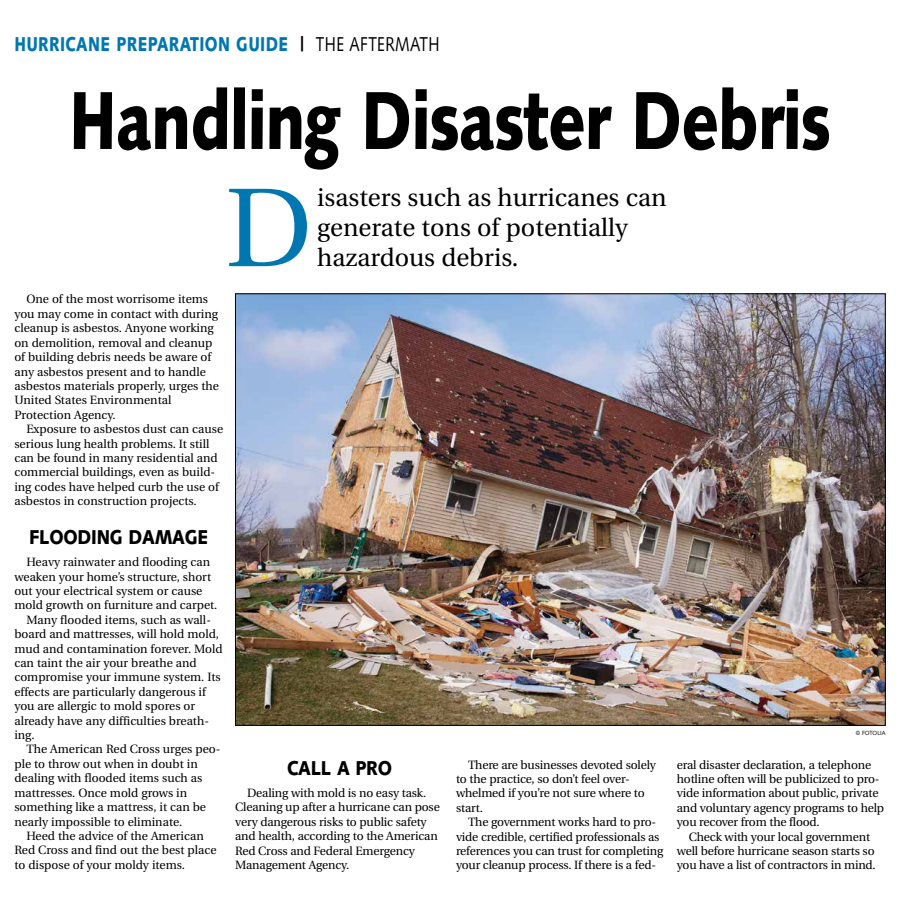
<style>
.page{position:relative;width:900px;height:908px;background:#fff}
.page>*{position:absolute;margin:0;border:0;box-sizing:border-box;transform-origin:0 0}
.t1{font:111.7px "Utopia";color:#0077b1}
.t2{font:900 82px "Syntax";letter-spacing:-.015em;color:#000;scale:.77 1}
.t3{font:25px/30px "Utopia";color:#000}
.t4{font:900 20px "Syntax";letter-spacing:.025em;color:#0077b1;scale:.77 1}
.t5{font:900 20px "Syntax";letter-spacing:-.015em;color:#000;scale:.86 1}
.t6{font:12px/14.4px "Utopia";color:#000}
.t7{font:6px "Syntax";letter-spacing:-.01em;color:#000;scale:.95 1}
.s1{color:#000}
.s2{font-weight:400;color:#000}
</style>
<div class="page">
<img style="left:237px;top:295px;width:647px;height:428px">
<h3 class="t4" style="left:14px;top:32px;width:554px">HURRICANE PREPARATION GUIDE <span class="s1">|</span> <span class="s2">THE AFTERMATH</span></h3>
<h2 class="t2" style="left:69px;top:72px;width:991px">Handling Disaster Debris</h2>
<h1 class="t1" style="left:225px;top:167px;width:89px">D</h1>
<h3 class="t3" style="left:317px;top:183px;width:351px">isasters such as hurricanes can generate tons of potentially hazardous debris.</h3>
<p class="t6" style="left:14px;top:292px;width:206px;text-indent:12px">One of the most worrisome items you may come in contact with during cleanup is asbestos. Anyone working on demolition, removal and cleanup of building debris needs be aware of any asbestos present and to handle asbestos materials properly, urges the<br>United States Environmental<br>Protection Agency.</p>
<p class="t6" style="left:14px;top:422px;width:210px;text-indent:12px">Exposure to asbestos dust can cause serious lung health problems. It still can be found in many residential and commercial buildings, even as build&shy;ing codes have helped curb the use of asbestos in construction projects.</p>
<h3 class="t5" style="left:29px;top:524px;width:210px">FLOODING DAMAGE</h3>
<p class="t6" style="left:26px;top:555px;width:185px">Heavy rainwater and flooding can</p>
<p class="t6" style="left:14px;top:569px;width:198px">weaken your home’s structure, short</p>
<p class="t6" style="left:14px;top:583px;width:190px">out your electrical system or cause</p>
<p class="t6" style="left:14px;top:598px;width:205px">mold growth on furniture and carpet.</p>
<p class="t6" style="left:26px;top:612px;width:186px">Many flooded items, such as wall-</p>
<p class="t6" style="left:14px;top:627px;width:206px">board and mattresses, will hold mold,</p>
<p class="t6" style="left:14px;top:641px;width:210px">mud and contamination forever. Mold</p>
<p class="t6" style="left:14px;top:655px;width:184px">can taint the air your breathe and</p>
<p class="t6" style="left:14px;top:670px;width:208px">compromise your immune system. Its</p>
<p class="t6" style="left:14px;top:684px;width:193px">effects are particularly dangerous if</p>
<p class="t6" style="left:14px;top:699px;width:182px">you are allergic to mold spores or</p>
<p class="t6" style="left:14px;top:713px;width:196px">already have any difficulties breath-</p>
<p class="t6" style="left:14px;top:727px;width:22px">ing.</p>
<p class="t6" style="left:26px;top:742px;width:196px">The American Red Cross urges peo-</p>
<p class="t6" style="left:14px;top:756px;width:185px">ple to throw out when in doubt in</p>
<p class="t6" style="left:14px;top:771px;width:189px">dealing with flooded items such as</p>
<p class="t6" style="left:14px;top:785px;width:174px">mattresses. Once mold grows in</p>
<p class="t6" style="left:14px;top:799px;width:193px">something like a mattress, it can be</p>
<p class="t6" style="left:14px;top:814px;width:169px">nearly impossible to eliminate.</p>
<p class="t6" style="left:26px;top:828px;width:179px">Heed the advice of the American</p>
<p class="t6" style="left:14px;top:843px;width:204px">Red Cross and find out the best place</p>
<p class="t6" style="left:14px;top:857px;width:172px">to dispose of your moldy items.</p>
<h3 class="t5" style="left:287px;top:755px;width:124px">CALL A PRO</h3>
<p class="t6" style="left:235px;top:785px;width:206px;text-indent:12px">Dealing with mold is no easy task.<br>Cleaning up after a hurricane can pose very dangerous risks to public safety and health, according to the American Red Cross and Federal Emergency Management Agency.</p>
<p class="t6" style="left:456px;top:757px;width:202px;text-indent:12px">There are businesses devoted solely to the practice, so don’t feel over&shy;whelmed if you’re not sure where to start.</p>
<p class="t6" style="left:456px;top:814px;width:209px;text-align:center">The government works hard to pro&shy;vide credible, certified professionals as references you can trust for completing your cleanup process. If there is a fed-</p>
<p class="t7" style="left:856px;top:729px;width:33px">© FOTOLIA</p>
<p class="t6" style="left:677px;top:757px;width:209px">eral disaster declaration, a telephone hotline often will be publicized to pro&shy;vide information about public, private and voluntary agency programs to help you recover from the flood.</p>
<p class="t6" style="left:677px;top:829px;width:200px;text-align:center">Check with your local government well before hurricane season starts so you have a list of contractors in mind.</p>
</div>
